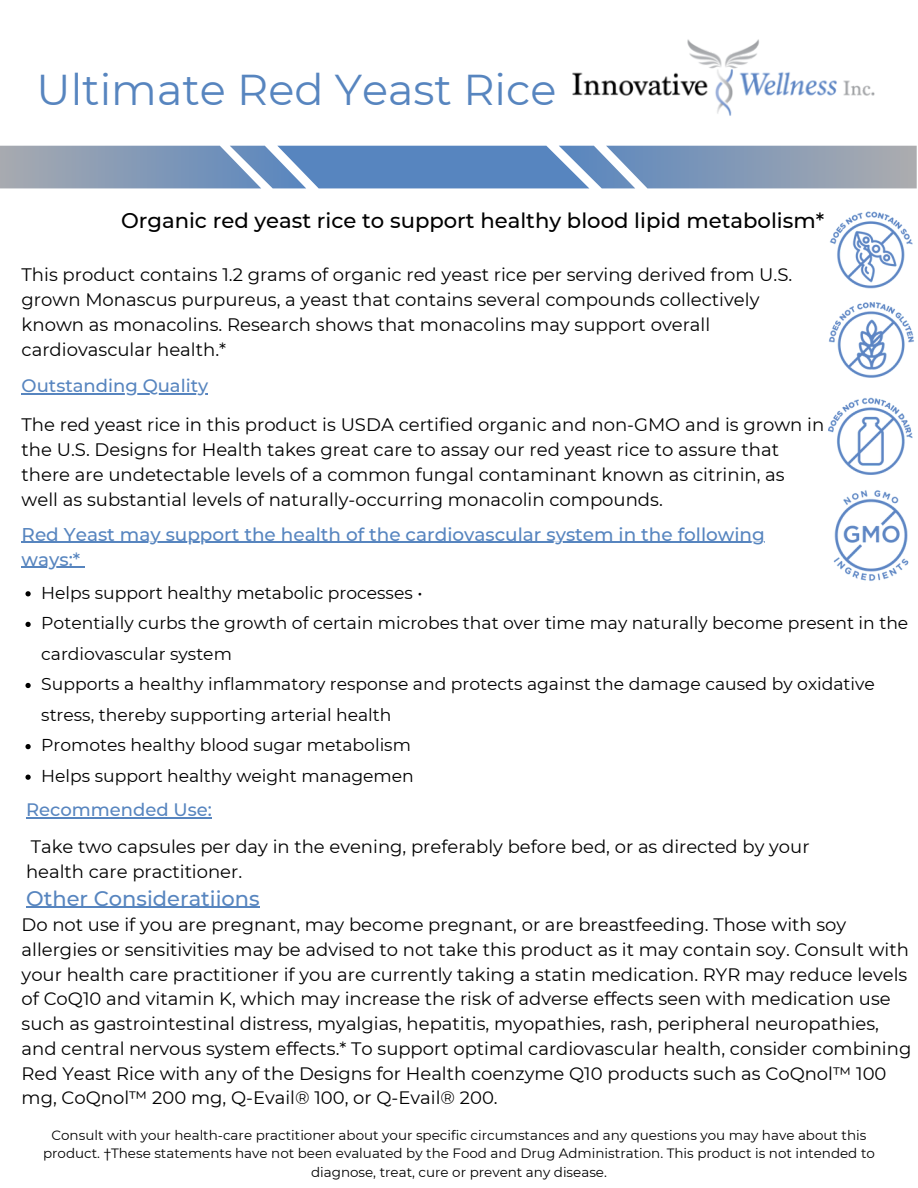
<style>
.page{position:relative;width:918px;height:1188px;background:#fff}
.page>*{position:absolute;margin:0;border:0;box-sizing:border-box;transform-origin:0 0}
.t1{font:43.05px "Montserrat";color:#5785bf}
.t2{font:500 21.15px "Montserrat";color:#000}
.t3{font:500 21px "Montserrat";color:#5785bf}
.t4{font:500 18.45px/24.8px "Montserrat";color:#5785bf}
.t5{font:18px/24.8px "Montserrat";color:#000}
.t6{font:500 18px "Montserrat";color:#5785bf}
.t7{font:17.25px/30.6px "Montserrat";color:#000}
.t8{font:13.5px/18.6px "Montserrat";color:#000;text-align:center}
</style>
<div class="page">
<svg style="left:0;top:146px;width:917px;height:42px;background:#7b98bd"></svg>
<img style="left:572px;top:39px;width:303px;height:77px">
<img style="left:829px;top:162px;width:85px;height:90px">
<img style="left:828px;top:252px;width:86px;height:185px">
<img style="left:833px;top:437px;width:80px;height:144px">
<hr style="left:22px;top:542px;width:743px;height:1px;background:#5785bf">
<hr style="left:22px;top:567px;width:58px;height:1px;background:#5785bf">
<svg style="left:25px;top:591px;width:6px;height:5px"></svg>
<svg style="left:25px;top:622px;width:6px;height:5px"></svg>
<svg style="left:25px;top:683px;width:6px;height:5px"></svg>
<svg style="left:25px;top:744px;width:6px;height:5px"></svg>
<svg style="left:25px;top:775px;width:6px;height:5px"></svg>
<hr style="left:26px;top:818px;width:186px;height:1px;background:#5785bf">
<hr style="left:22px;top:394px;width:186px;height:1px;background:#5785bf">
<hr style="left:26px;top:907px;width:234px;height:1px;background:#5785bf">
<h1 class="t1" style="left:37px;top:63px;width:521px">Ultimate Red Yeast Rice</h1>
<p class="t2" style="left:121px;top:207px;width:705px">Organic red yeast rice to support healthy blood lipid metabolism*</p>
<p class="t5" style="left:22px;top:262px;width:772px">This product contains 1.2 grams of organic red yeast rice per serving derived from U.S. grown Monascus purpureus, a yeast that contains several compounds collectively known as monacolins. Research shows that monacolins may support overall cardiovascular health.*</p>
<p class="t6" style="left:22px;top:375px;width:188px">Outstanding Quality</p>
<p class="t5" style="left:22px;top:412px;width:804px">The red yeast rice in this product is USDA certified organic and non-GMO and is grown in the U.S. Designs for Health takes great care to assay our red yeast rice to assure that there are undetectable levels of a common fungal contaminant known as citrinin, as well as substantial levels of naturally-occurring monacolin compounds.</p>
<p class="t4" style="left:22px;top:522px;width:745px">Red Yeast may support the health of the cardiovascular system in the following ways:*</p>
<p class="t7" style="left:41px;top:577px;width:869px">Helps support healthy metabolic processes •<br>Potentially curbs the growth of certain microbes that over time may naturally become present in the cardiovascular system<br>Supports a healthy inflammatory response and protects against the damage caused by oxidative stress, thereby supporting arterial health<br>Promotes healthy blood sugar metabolism<br>Helps support healthy weight managemen</p>
<p class="t6" style="left:26px;top:799px;width:187px">Recommended Use:</p>
<p class="t5" style="left:26px;top:835px;width:785px">Take two capsules per day in the evening, preferably before bed, or as directed by your health care practitioner.</p>
<p class="t3" style="left:26px;top:885px;width:235px">Other Consideratiions</p>
<p class="t5" style="left:22px;top:912px;width:891px">Do not use if you are pregnant, may become pregnant, or are breastfeeding. Those with soy allergies or sensitivities may be advised to not take this product as it may contain soy. Consult with your health care practitioner if you are currently taking a statin medication. RYR may reduce levels of CoQ10 and vitamin K, which may increase the risk of adverse effects seen with medication use such as gastrointestinal distress, myalgias, hepatitis, myopathies, rash, peripheral neuropathies, and central nervous system effects.* To support optimal cardiovascular health, consider combining Red Yeast Rice with any of the Designs for Health coenzyme Q10 products such as CoQnol™ 100 mg, CoQnol™ 200 mg, Q-Evail® 100, or Q-Evail® 200.</p>
<p class="t8" style="left:43px;top:1126px;width:833px">Consult with your health-care practitioner about your specific circumstances and any questions you may have about this product. †These statements have not been evaluated by the Food and Drug Administration. This product is not intended to diagnose, treat, cure or prevent any disease.</p>
</div>
